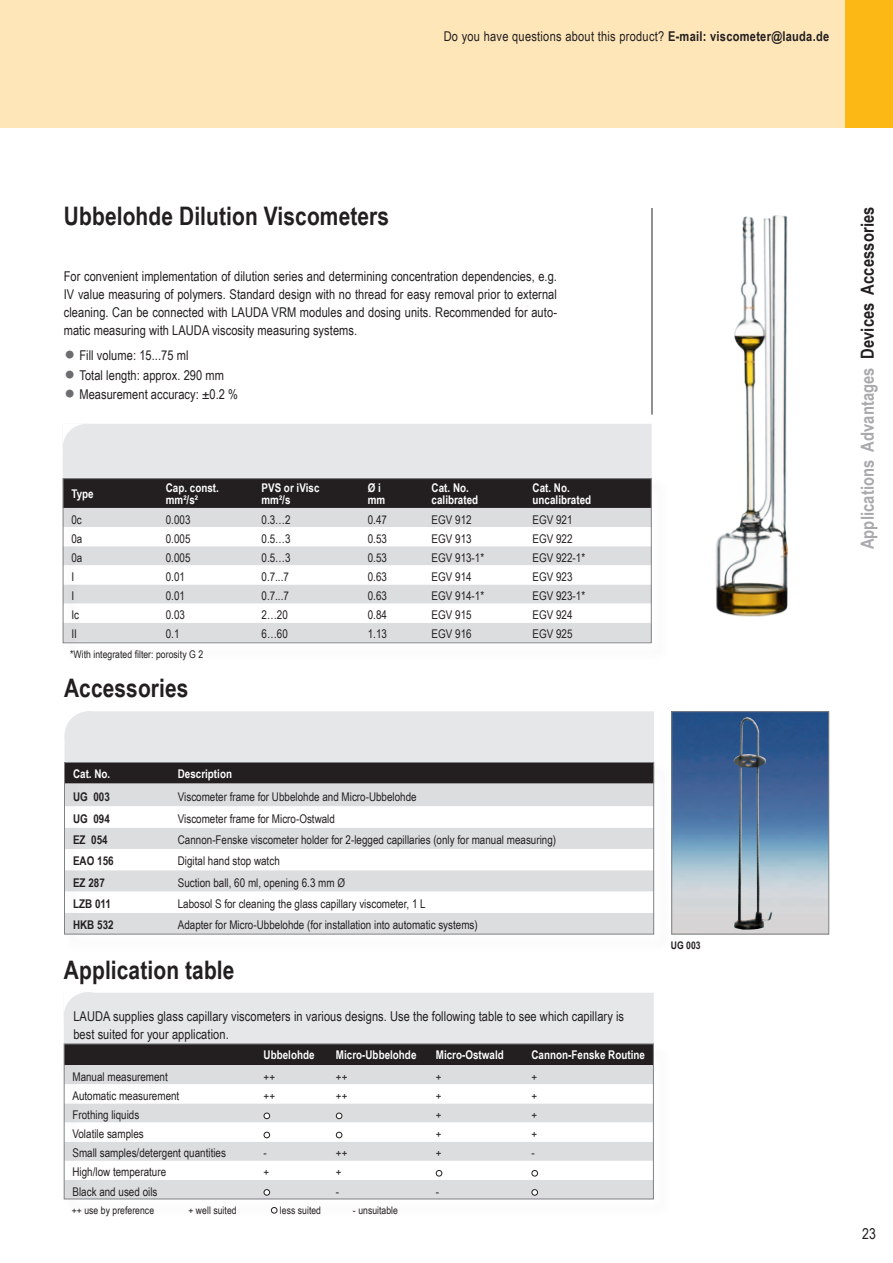
<style>
.page{position:relative;width:893px;height:1263px;background:#fff}
.page>*{position:absolute;margin:0;border:0;box-sizing:border-box;transform-origin:0 0}
.t1{font:700 25.5px "Arial Narrow";letter-spacing:.005em;color:#231f20}
.t2{font:700 18px "Arial Narrow";letter-spacing:.005em;color:#a8a9ad}
.t3{font:15px "Arial Narrow";color:#231f20}
.t4{font:13.5px/18px "Arial Narrow";letter-spacing:.005em;color:#231f20;text-align:justify}
.t5{font:12px "Arial Narrow";color:#231f20}
.t6{font:700 12px "Arial Narrow";color:#fff}
.t7{font:700 12px "Arial Narrow";color:#231f20}
.t8{font:10.5px "Arial Narrow";letter-spacing:.005em;color:#231f20}
.t9{font:700 10.5px "Arial Narrow";color:#231f20}
.s1{font-weight:700}
.s2{font-family:"Arial";font-weight:900;font-size:24px;color:#6c6d70}
.s3{color:#231f20}
</style>
<div class="page">
<img style="left:715px;top:215px;width:73px;height:402px">
<div style="left:0;top:0;width:893px;height:128px;background:#fee6b9"></div>
<div style="left:845px;top:0;width:48px;height:128px;background:#fcb814"></div>
<hr style="left:651px;top:208px;width:2px;height:207px;background:#6c6d70">
<div style="left:62px;top:477px;width:608px;height:185px;background:#231f20;opacity:.25"></div>
<svg style="left:63px;top:424px;width:589px;height:84px;background:#9f9ea0"></svg>
<div style="left:63px;top:424px;width:48px;height:48px;background:#e6e7e9;border-radius:50%"></div>
<div style="left:63px;top:1042px;width:609px;height:176px;background:#231f20;opacity:.25"></div>
<svg style="left:64px;top:993px;width:590px;height:72px;background:#aaa9ab"></svg>
<div style="left:64px;top:992px;width:48px;height:48px;background:#e6e7e9;border-radius:50%"></div>
<svg style="left:271px;top:1207px;width:6px;height:6px"></svg>
<div style="left:64px;top:711px;width:590px;height:50px;background:#e6e7e9"></div>
<div style="left:65px;top:711px;width:47px;height:48px;background:#e6e7e9;border-radius:50%"></div>
<div style="left:63px;top:761px;width:610px;height:192px;background:#231f20;opacity:.25"></div>
<div style="left:64px;top:762px;width:590px;height:172px;border:1px solid #808285"></div>
<img style="left:673px;top:713px;width:154px;height:219px">
<div style="left:671px;top:711px;width:158px;height:223px;border:1px solid #808285"></div>
<img style="left:740px;top:717px;width:7px;height:26px">
<p class="t4" style="left:444px;top:26px;width:387px">Do you have questions about this product? <span class="s1">E-mail: viscometer@lauda.de</span></p>
<p class="t1" style="left:64px;top:197px;width:327px">Ubbelohde Dilution Viscometers</p>
<p class="t4" style="left:64px;top:266px;width:495px">For convenient implementation of dilution series and determining concentration dependencies, e.g.<br>IV value measuring of polymers. Standard design with no thread for easy removal prior to external cleaning. Can be connected with LAUDA VRM modules and dosing units. Recommended for auto&shy;matic measuring with LAUDA viscosity measuring systems.</p>
<p class="t4" style="left:64px;top:346px;width:126px"><span class="s2">•</span> Fill volume: 15...75 ml</p>
<p class="t4" style="left:64px;top:366px;width:162px"><span class="s2">•</span> Total length: approx. 290 mm</p>
<p class="t4" style="left:64px;top:385px;width:176px"><span class="s2">•</span> Measurement accuracy: ±0.2 %</p>
<p class="t6" style="left:71px;top:485px;width:24px">Type</p>
<p class="t6" style="left:166px;top:479px;width:55px">Cap. const.</p>
<p class="t6" style="left:166px;top:491px;width:34px">mm²/s²</p>
<p class="t6" style="left:261px;top:479px;width:59px">PVS or iVisc</p>
<p class="t6" style="left:261px;top:491px;width:31px">mm²/s</p>
<p class="t6" style="left:368px;top:479px;width:15px">Ø i</p>
<p class="t6" style="left:368px;top:491px;width:19px">mm</p>
<p class="t6" style="left:432px;top:479px;width:39px">Cat. No.</p>
<p class="t6" style="left:432px;top:491px;width:48px">calibrated</p>
<p class="t6" style="left:533px;top:479px;width:39px">Cat. No.</p>
<p class="t6" style="left:533px;top:491px;width:60px">uncalibrated</p>
<p class="t5" style="left:71px;top:510px;width:12px">0c</p>
<p class="t5" style="left:166px;top:510px;width:26px">0.003</p>
<p class="t5" style="left:261px;top:510px;width:31px">0.3…2</p>
<p class="t5" style="left:368px;top:510px;width:21px">0.47</p>
<p class="t5" style="left:432px;top:510px;width:42px">EGV 912</p>
<p class="t5" style="left:533px;top:510px;width:42px">EGV 921</p>
<p class="t5" style="left:71px;top:530px;width:12px">0a</p>
<p class="t5" style="left:166px;top:530px;width:26px">0.005</p>
<p class="t5" style="left:261px;top:530px;width:31px">0.5…3</p>
<p class="t5" style="left:368px;top:530px;width:21px">0.53</p>
<p class="t5" style="left:432px;top:530px;width:42px">EGV 913</p>
<p class="t5" style="left:533px;top:530px;width:42px">EGV 922</p>
<p class="t5" style="left:71px;top:549px;width:12px">0a</p>
<p class="t5" style="left:166px;top:549px;width:26px">0.005</p>
<p class="t5" style="left:261px;top:549px;width:31px">0.5…3</p>
<p class="t5" style="left:368px;top:549px;width:21px">0.53</p>
<p class="t5" style="left:432px;top:549px;width:54px">EGV 913-1*</p>
<p class="t5" style="left:533px;top:549px;width:54px">EGV 922-1*</p>
<p class="t5" style="left:71px;top:568px;width:4px">I</p>
<p class="t5" style="left:166px;top:568px;width:21px">0.01</p>
<p class="t5" style="left:261px;top:568px;width:29px">0.7...7</p>
<p class="t5" style="left:368px;top:568px;width:21px">0.63</p>
<p class="t5" style="left:432px;top:568px;width:42px">EGV 914</p>
<p class="t5" style="left:533px;top:568px;width:42px">EGV 923</p>
<p class="t5" style="left:71px;top:587px;width:4px">I</p>
<p class="t5" style="left:166px;top:587px;width:21px">0.01</p>
<p class="t5" style="left:261px;top:587px;width:29px">0.7...7</p>
<p class="t5" style="left:368px;top:587px;width:21px">0.63</p>
<p class="t5" style="left:432px;top:587px;width:54px">EGV 914-1*</p>
<p class="t5" style="left:533px;top:587px;width:54px">EGV 923-1*</p>
<p class="t5" style="left:71px;top:606px;width:9px">Ic</p>
<p class="t5" style="left:166px;top:606px;width:21px">0.03</p>
<p class="t5" style="left:261px;top:606px;width:28px">2…20</p>
<p class="t5" style="left:368px;top:606px;width:21px">0.84</p>
<p class="t5" style="left:432px;top:606px;width:42px">EGV 915</p>
<p class="t5" style="left:533px;top:606px;width:42px">EGV 924</p>
<p class="t5" style="left:71px;top:625px;width:7px">II</p>
<p class="t5" style="left:166px;top:625px;width:15px">0.1</p>
<p class="t5" style="left:261px;top:625px;width:28px">6…60</p>
<p class="t5" style="left:368px;top:625px;width:21px">1.13</p>
<p class="t5" style="left:432px;top:625px;width:42px">EGV 916</p>
<p class="t5" style="left:533px;top:625px;width:42px">EGV 925</p>
<p class="t8" style="left:70px;top:646px;width:134px">*With integrated filter: porosity G 2</p>
<p class="t1" style="left:64px;top:669px;width:126px">Accessories</p>
<p class="t6" style="left:73px;top:765px;width:39px">Cat. No.</p>
<p class="t6" style="left:178px;top:765px;width:56px">Description</p>
<p class="t7" style="left:73px;top:787px;width:38px">UG 003</p>
<p class="t5" style="left:178px;top:788px;width:240px">Viscometer frame for Ubbelohde and Micro-Ubbelohde</p>
<p class="t7" style="left:73px;top:809px;width:38px">UG 094</p>
<p class="t5" style="left:178px;top:810px;width:159px">Viscometer frame for Micro-Ostwald</p>
<p class="t7" style="left:73px;top:831px;width:36px">EZ 054</p>
<p class="t5" style="left:178px;top:831px;width:380px">Cannon-Fenske viscometer holder for 2-legged capillaries (only for manual measuring)</p>
<p class="t7" style="left:73px;top:852px;width:42px">EAO 156</p>
<p class="t5" style="left:178px;top:852px;width:103px">Digital hand stop watch</p>
<p class="t7" style="left:73px;top:873px;width:33px">EZ 287</p>
<p class="t5" style="left:178px;top:873px;width:169px">Suction ball, 60 ml, opening 6.3 mm Ø</p>
<p class="t7" style="left:73px;top:894px;width:39px">LZB 011</p>
<p class="t5" style="left:178px;top:895px;width:249px">Labosol S for cleaning the glass capillary viscometer, 1 L</p>
<p class="t7" style="left:73px;top:916px;width:42px">HKB 532</p>
<p class="t5" style="left:178px;top:916px;width:301px">Adapter for Micro-Ubbelohde (for installation into automatic systems)</p>
<p class="t1" style="left:64px;top:951px;width:172px">Application table</p>
<p class="t4" style="left:73px;top:1007px;width:552px">LAUDA supplies glass capillary viscometers in various designs. Use the following table to see which capillary is</p>
<p class="t4" style="left:73px;top:1025px;width:157px">best suited for your application.</p>
<p class="t6" style="left:264px;top:1046px;width:52px">Ubbelohde</p>
<p class="t6" style="left:336px;top:1046px;width:82px">Micro-Ubbelohde</p>
<p class="t6" style="left:436px;top:1046px;width:69px">Micro-Ostwald</p>
<p class="t6" style="left:531px;top:1046px;width:115px">Cannon-Fenske Routine</p>
<p class="t5" style="left:72px;top:1068px;width:97px">Manual measurement</p>
<p class="t5" style="left:264px;top:1068px;width:13px">++</p>
<p class="t5" style="left:336px;top:1068px;width:13px">++</p>
<p class="t5" style="left:436px;top:1068px;width:7px">+</p>
<p class="t5" style="left:531px;top:1068px;width:7px">+</p>
<p class="t5" style="left:72px;top:1087px;width:108px">Automatic measurement</p>
<p class="t5" style="left:264px;top:1087px;width:13px">++</p>
<p class="t5" style="left:336px;top:1087px;width:13px">++</p>
<p class="t5" style="left:436px;top:1087px;width:7px">+</p>
<p class="t5" style="left:531px;top:1087px;width:7px">+</p>
<p class="t5" style="left:72px;top:1106px;width:68px">Frothing liquids</p>
<p class="t5" style="left:436px;top:1106px;width:7px">+</p>
<p class="t5" style="left:531px;top:1106px;width:7px">+</p>
<p class="t5" style="left:72px;top:1125px;width:73px">Volatile samples</p>
<p class="t5" style="left:436px;top:1125px;width:7px">+</p>
<p class="t5" style="left:531px;top:1125px;width:7px">+</p>
<p class="t5" style="left:72px;top:1144px;width:155px">Small samples/detergent quantities</p>
<p class="t5" style="left:264px;top:1144px;width:5px">-</p>
<p class="t5" style="left:336px;top:1144px;width:13px">++</p>
<p class="t5" style="left:436px;top:1144px;width:7px">+</p>
<p class="t5" style="left:531px;top:1144px;width:5px">-</p>
<p class="t5" style="left:72px;top:1163px;width:95px">High/low temperature</p>
<p class="t5" style="left:264px;top:1163px;width:7px">+</p>
<p class="t5" style="left:336px;top:1163px;width:7px">+</p>
<p class="t5" style="left:72px;top:1182px;width:86px">Black and used oils</p>
<p class="t5" style="left:336px;top:1182px;width:5px">-</p>
<p class="t5" style="left:436px;top:1182px;width:5px">-</p>
<p class="t8" style="left:72px;top:1202px;width:84px">++ use by preference</p>
<p class="t8" style="left:188px;top:1202px;width:50px">+ well suited</p>
<p class="t8" style="left:280px;top:1202px;width:43px">less suited</p>
<p class="t8" style="left:353px;top:1202px;width:47px">- unsuitable</p>
<p class="t9" style="left:671px;top:937px;width:31px">UG 003</p>
<p class="t2" style="left:854px;top:549px;width:344px;rotate:-90deg">Applications Advantages <span class="s3">Devices Accessories</span></p>
<p class="t3" style="left:862px;top:1222px;width:15px">23</p>
</div>
